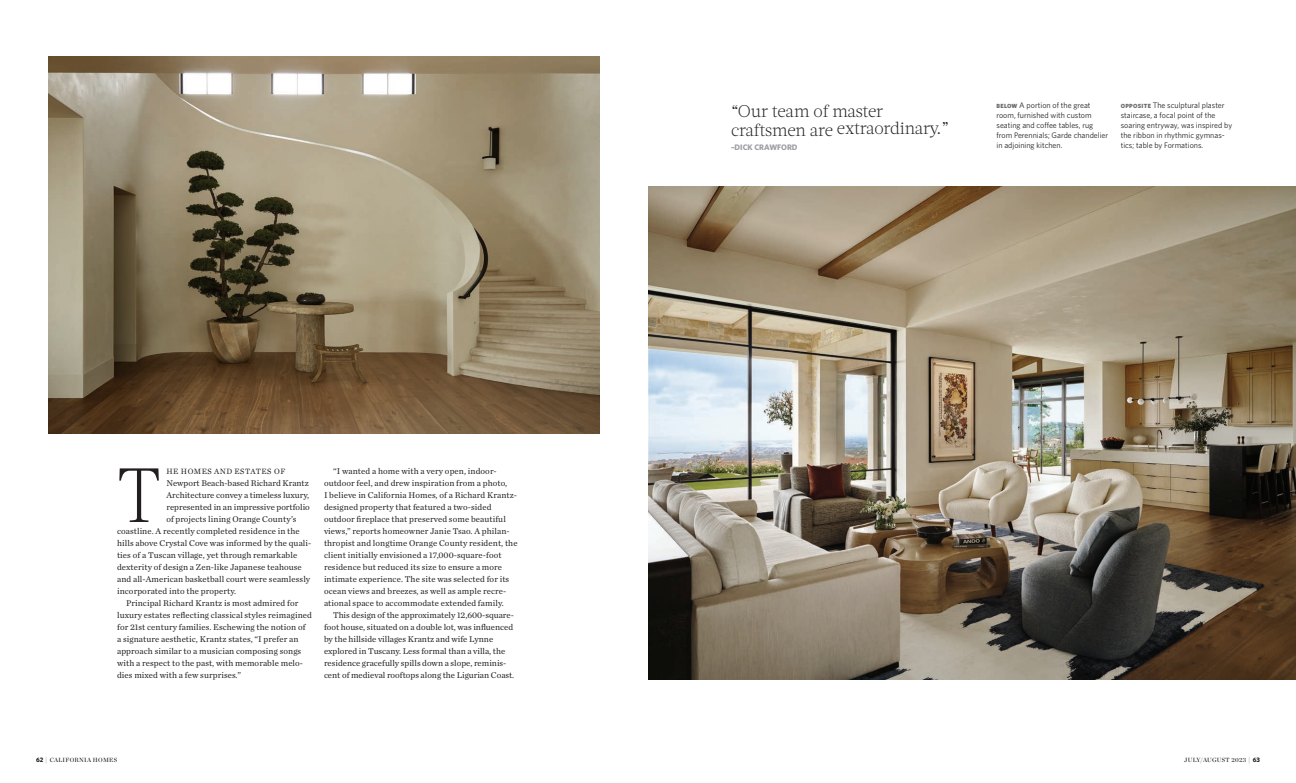
<style>
.page{position:relative;width:1296px;height:783px;background:#fff}
.page>*{position:absolute;margin:0;border:0;box-sizing:border-box;transform-origin:0 0}
.body_rag{font:300 76.6px "Acta";color:#231f20}
.t1{font:300 17px/17px "Acta";letter-spacing:-.015em;color:#231f20}
.body_rag-2{font:8.8px/12px "Chronicle Text G1";letter-spacing:.01em;color:#231f20}
.caption_black{font:8px/10px "Whitney";color:#231f20}
.body_rag-3{font:8px "Chronicle Text G1";letter-spacing:.06em;color:#231f20}
.t2{font:700 8px "Whitney";color:#9d9da5}
.t3{font:6px "Chronicle Display Semi";letter-spacing:.05em;color:#231f20}
.s1{font-weight:900;font-size:6px;color:#6c6d70}
.s2{font-family:"Whitney";font-weight:700;font-size:6.5px}
.s3{font-family:"Chronicle Display";font-weight:300;font-size:7px}
</style>
<div class="page">
<img style="left:648px;top:187px;width:648px;height:493px">
<img style="left:49px;top:57px;width:550px;height:376px">
<p class="body_rag" style="left:117px;top:451px;width:46px">T</p>
<p class="body_rag-3" style="left:166px;top:465px;width:121px">HE HOMES AND ESTATES OF</p>
<p class="body_rag-2" style="left:166px;top:477px;width:144px">Newport Beach-based Richard Krantz</p>
<p class="body_rag-2" style="left:166px;top:489px;width:144px">Architecture convey a timeless luxury,</p>
<p class="body_rag-2" style="left:166px;top:501px;width:145px">represented in an impressive portfolio</p>
<p class="body_rag-2" style="left:166px;top:513px;width:131px">of projects lining Orange County’s</p>
<p class="body_rag-2" style="left:117px;top:525px;width:184px">coastline. A recently completed residence in the</p>
<p class="body_rag-2" style="left:117px;top:537px;width:196px">hills above Crystal Cove was informed by the quali-</p>
<p class="body_rag-2" style="left:117px;top:549px;width:182px">ties of a Tuscan village, yet through remarkable</p>
<p class="body_rag-2" style="left:117px;top:561px;width:186px">dexterity of design a Zen-like Japanese teahouse</p>
<p class="body_rag-2" style="left:117px;top:573px;width:195px">and all-American basketball court were seamlessly</p>
<p class="body_rag-2" style="left:117px;top:585px;width:121px">incorporated into the property.</p>
<p class="body_rag-2" style="left:117px;top:597px;width:196px;text-indent:9px">Principal Richard Krantz is most admired for luxury estates reflecting classical styles reimagined for 21st century families. Eschewing the notion of a signature aesthetic, Krantz states, “I prefer an approach similar to a musician composing songs with a respect to the past, with memorable melo&shy;dies mixed with a few surprises.”</p>
<p class="body_rag-2" style="left:324px;top:465px;width:195px;text-indent:9px">“I wanted a home with a very open, indoor&shy;outdoor feel, and drew inspiration from a photo,<br>I believe in California Homes, of a Richard Krantz&shy;designed property that featured a two-sided outdoor fireplace that preserved some beautiful views,” reports homeowner Janie Tsao. A philan&shy;thropist and longtime Orange County resident, the client initially envisioned a 17,000-square-foot residence but reduced its size to ensure a more intimate experience. The site was selected for its ocean views and breezes, as well as ample recre&shy;ational space to accommodate extended family.</p>
<p class="body_rag-2" style="left:324px;top:609px;width:192px;text-indent:9px">This design of the approximately 12,600-square&shy;foot house, situated on a double lot, was influenced by the hillside villages Krantz and wife Lynne explored in Tuscany. Less formal than a villa, the residence gracefully spills down a slope, reminis&shy;cent of medieval rooftops along the Ligurian Coast.</p>
<p class="t1" style="left:731px;top:103px;width:220px">“Our team of master craftsmen are extraordinary.”</p>
<p class="t2" style="left:731px;top:142px;width:68px">–DICK CRAWFORD</p>
<p class="caption_black" style="left:996px;top:100px;width:113px"><span class="s1">BELOW</span> A portion of the great room, furnished with custom seating and coffee tables, rug from Perennials; Garde chandelier in adjoining kitchen.</p>
<p class="caption_black" style="left:1121px;top:100px;width:113px"><span class="s1">OPPOSITE</span> The sculptural plaster staircase, a focal point of the soaring entryway, was inspired by the ribbon in rhythmic gymnas&shy;tics; table by Formations.</p>
<p class="t3" style="left:36px;top:755px;width:83px"><span class="s2">62</span> <span class="s3">|</span> CALIFORNIA HOMES</p>
<p class="t3" style="left:1184px;top:755px;width:77px">JULY/AUGUST 2023 <span class="s3">|</span> <span class="s2">63</span></p>
</div>
